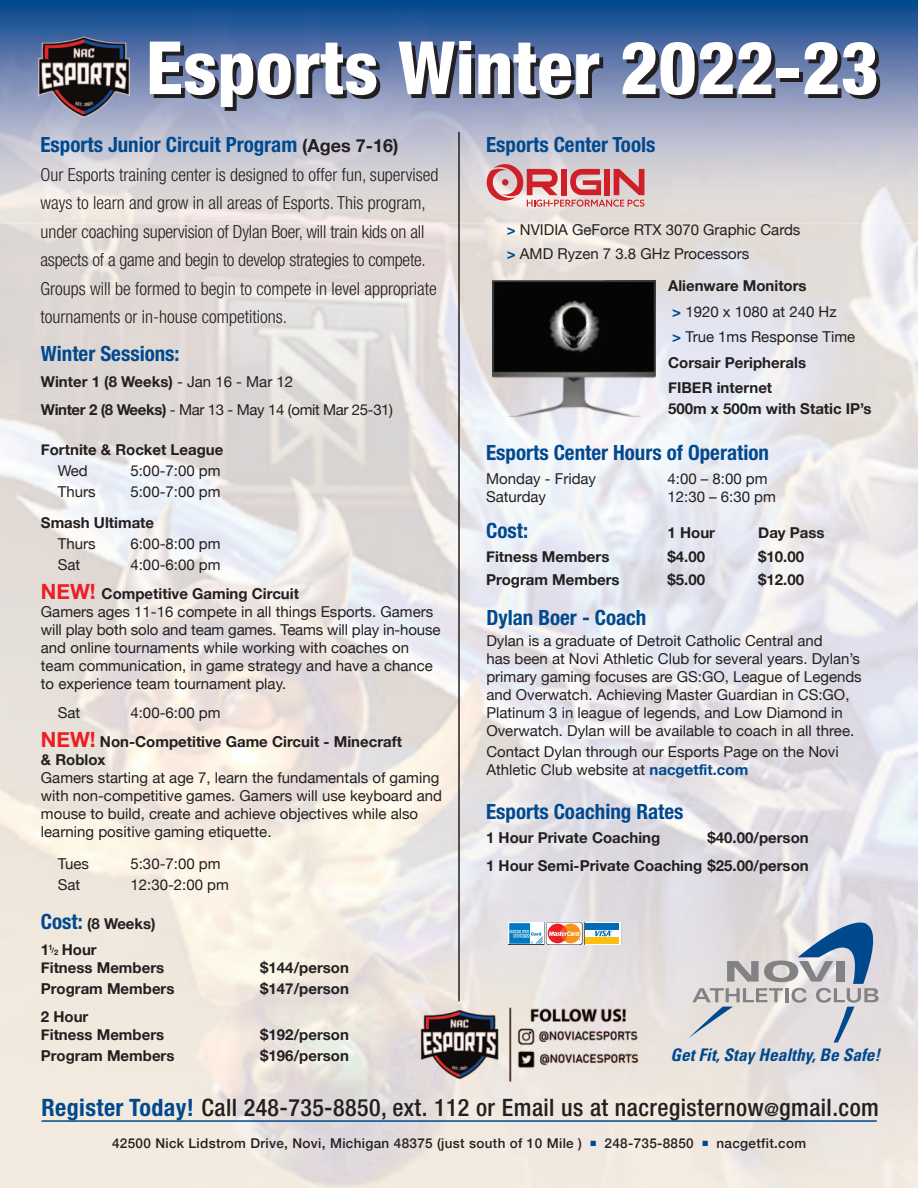
<style>
.page{position:relative;width:918px;height:1188px;background:#fff}
.page>*{position:absolute;margin:0;border:0;box-sizing:border-box;transform-origin:0 0}
.t1{font:800 condensed 73.5px "Helvetica Neue";letter-spacing:.005em;color:#fff}
.t2{font:500 condensed 24px "Helvetica Neue";letter-spacing:.02em;color:#231f20}
.t3{font:700 condensed 21px "Helvetica Neue";color:#01498e}
.t4{font:300 condensed 18px/28.5px "Helvetica Neue";color:#231f20}
.t5{font:italic 700 condensed 17.4px "Univers";color:#01498e}
.t6{font:15px/18px "Helvetica Neue";color:#231f20}
.t7{font:700 15px/21px "Helvetica Neue";color:#231f20}
.t8{font:15px "Helvetica Neue";letter-spacing:-.025em;color:#231f20}
.t9{font:500 13.5px "Helvetica Neue";letter-spacing:.025em;color:#231f20}
.t10{font:700 7.5px "Helvetica Neue";color:#231f20}
.s1{font-stretch:normal;font-size:18px;color:#231f20}
.s2{font-weight:400}
.s3{font-weight:700}
.s4{font-weight:700;font-size:21px;color:#ee1d23}
.s5{font-stretch:condensed;font-size:21px;color:#01498e}
.s6{font-weight:700;color:#01498e}
.s7{font-size:18px}
.s8{color:#01498e}
</style>
<div class="page">
<img style="left:0;top:0;width:918px;height:1188px">
<svg style="left:487px;top:164px;width:157px;height:43px;background:#da9295"></svg>
<img style="left:492px;top:281px;width:163px;height:136px">
<img style="left:413px;top:992px;width:233px;height:91px">
<svg style="left:689px;top:923px;width:190px;height:120px;background:#c4c6cd"></svg>
<img style="left:37px;top:32px;width:94px;height:90px">
<hr style="left:41px;top:1120px;width:836px;height:2px;background:#01498e">
<hr style="left:458px;top:132px;width:2px;height:869px;background:#231f20">
<div style="left:509px;top:922px;width:35px;height:23px;border:1px solid #231f20"></div>
<div style="left:546px;top:922px;width:36px;height:23px;border:1px solid #231f20;border-radius:2px"></div>
<div style="left:509px;top:922px;width:35px;height:22px;background:#fff"></div>
<div style="left:585px;top:922px;width:35px;height:22px;background:#fff"></div>
<div style="left:586px;top:923px;width:33px;height:6px;background:#006bb6"></div>
<div style="left:586px;top:937px;width:33px;height:7px;background:#fdbe12"></div>
<svg style="left:594px;top:929px;width:19px;height:8px"></svg>
<svg style="left:546px;top:922px;width:36px;height:22px"></svg>
<svg style="left:509px;top:923px;width:71px;height:21px"></svg>
<p class="t1" style="left:146px;top:42px;width:734px">Esports Winter 2022-23</p>
<p class="t3" style="left:40px;top:137px;width:360px">Esports Junior Circuit Program <span class="s1">(Ages 7-16)</span></p>
<p class="t4" style="left:40px;top:161px;width:400px">Our Esports training center is designed to offer fun, supervised ways to learn and grow in all areas of Esports. This program, under coaching supervision of Dylan Boer, will train kids on all aspects of a game and begin to develop strategies to compete.<br>Groups will be formed to begin to compete in level appropriate tournaments or in-house competitions.</p>
<p class="t3" style="left:41px;top:346px;width:140px">Winter Sessions:</p>
<p class="t7" style="left:41px;top:370px;width:254px">Winter 1 (8 Weeks) <span class="s2">- Jan 16 - Mar 12</span></p>
<p class="t8" style="left:41px;top:401px;width:354px"><span class="s3">Winter 2 (8 Weeks)</span> - Mar 13 - May 14 (omit Mar 25-31)</p>
<p class="t7" style="left:58px;top:438px;width:167px;text-indent:-17px">Fortnite &amp; Rocket League<br><span class="s2">Wed</span></p>
<p class="t6" style="left:130px;top:461px;width:92px">5:00-7:00 pm</p>
<p class="t6" style="left:58px;top:482px;width:39px">Thurs</p>
<p class="t6" style="left:130px;top:482px;width:92px">5:00-7:00 pm</p>
<p class="t7" style="left:58px;top:512px;width:98px;text-indent:-17px">Smash Ultimate<br><span class="s2">Thurs</span></p>
<p class="t6" style="left:130px;top:535px;width:92px">6:00-8:00 pm</p>
<p class="t6" style="left:58px;top:556px;width:24px">Sat</p>
<p class="t6" style="left:130px;top:556px;width:92px">4:00-6:00 pm</p>
<p class="t6" style="left:41px;top:585px;width:401px"><span class="s4">NEW!</span> <span class="s3">Competitive Gaming Circuit<br></span>Gamers ages 11-16 compete in all things Esports. Gamers will play both solo and team games. Teams will play in-house and online tournaments while working with coaches on team communication, in game strategy and have a chance to experience team tournament play.</p>
<p class="t6" style="left:58px;top:704px;width:24px">Sat</p>
<p class="t6" style="left:130px;top:704px;width:92px">4:00-6:00 pm</p>
<p class="t6" style="left:41px;top:732px;width:403px"><span class="s4">NEW!</span> <span class="s3">Non-Competitive Game Circuit - Minecraft<br>&amp; Roblox<br></span>Gamers starting at age 7, learn the fundamentals of gaming with non-competitive games. Gamers will use keyboard and mouse to build, create and achieve objectives while also learning positive gaming etiquette.</p>
<p class="t6" style="left:58px;top:854px;width:33px">Tues</p>
<p class="t6" style="left:130px;top:854px;width:92px">5:30-7:00 pm</p>
<p class="t6" style="left:58px;top:875px;width:24px">Sat</p>
<p class="t6" style="left:130px;top:875px;width:100px">12:30-2:00 pm</p>
<p class="t7" style="left:41px;top:913px;width:116px"><span class="s5">Cost:</span> (8 Weeks)</p>
<p class="t7" style="left:41px;top:940px;width:125px;line-height:18px">1 Hour<br>Fitness Members</p>
<p class="t10" style="left:49px;top:945px;width:11px">1/2</p>
<p class="t7" style="left:260px;top:956px;width:90px">$144/person</p>
<p class="t7" style="left:41px;top:977px;width:135px">Program Members</p>
<p class="t7" style="left:260px;top:977px;width:90px">$147/person</p>
<p class="t7" style="left:41px;top:1008px;width:125px;line-height:18px">2 Hour<br>Fitness Members</p>
<p class="t7" style="left:260px;top:1024px;width:90px">$192/person</p>
<p class="t7" style="left:41px;top:1045px;width:135px">Program Members</p>
<p class="t7" style="left:260px;top:1045px;width:90px">$196/person</p>
<p class="t3" style="left:486px;top:137px;width:171px">Esports Center Tools</p>
<p class="t6" style="left:507px;top:221px;width:295px"><span class="s6">&gt;</span> NVIDIA GeForce RTX 3070 Graphic Cards</p>
<p class="t6" style="left:507px;top:245px;width:244px"><span class="s6">&gt;</span> AMD Ryzen 7 3.8 GHz Processors</p>
<p class="t7" style="left:668px;top:275px;width:140px">Alienware Monitors</p>
<p class="t6" style="left:672px;top:302px;width:166px"><span class="s6">&gt;</span> 1920 x 1080 at 240 Hz</p>
<p class="t6" style="left:672px;top:328px;width:184px"><span class="s6">&gt;</span> True 1ms Response Time</p>
<p class="t7" style="left:668px;top:351px;width:140px">Corsair Peripherals</p>
<p class="t7" style="left:668px;top:377px;width:205px">FIBER internet<br>500m x 500m with Static IP’s</p>
<p class="t3" style="left:486px;top:445px;width:284px">Esports Center Hours of Operation</p>
<p class="t6" style="left:486px;top:470px;width:112px">Monday - Friday</p>
<p class="t6" style="left:668px;top:470px;width:102px">4:00 – 8:00 pm</p>
<p class="t6" style="left:486px;top:488px;width:62px">Saturday</p>
<p class="t6" style="left:668px;top:488px;width:110px">12:30 – 6:30 pm</p>
<p class="t3" style="left:486px;top:523px;width:43px">Cost:</p>
<p class="t7" style="left:668px;top:522px;width:49px">1 Hour</p>
<p class="t7" style="left:758px;top:522px;width:68px">Day Pass</p>
<p class="t7" style="left:486px;top:546px;width:125px">Fitness Members</p>
<p class="t7" style="left:668px;top:546px;width:39px">$4.00</p>
<p class="t7" style="left:758px;top:546px;width:47px">$10.00</p>
<p class="t7" style="left:486px;top:569px;width:135px">Program Members</p>
<p class="t7" style="left:668px;top:569px;width:39px">$5.00</p>
<p class="t7" style="left:758px;top:569px;width:47px">$12.00</p>
<p class="t3" style="left:486px;top:611px;width:162px">Dylan Boer - Coach</p>
<p class="t6" style="left:486px;top:632px;width:377px">Dylan is a graduate of Detroit Catholic Central and<br>has been at Novi Athletic Club for several years. Dylan’s primary gaming focuses are GS:GO, League of Legends and Overwatch. Achieving Master Guardian in CS:GO, Platinum 3 in league of legends, and Low Diamond in Overwatch. Dylan will be available to coach in all three.</p>
<p class="t6" style="left:486px;top:743px;width:354px">Contact Dylan through our Esports Page on the Novi<br>Athletic Club website at <span class="s6">nacgetfit.com</span></p>
<p class="t3" style="left:486px;top:804px;width:199px">Esports Coaching Rates</p>
<p class="t7" style="left:486px;top:826px;width:176px">1 Hour Private Coaching</p>
<p class="t7" style="left:708px;top:826px;width:103px">$40.00/person</p>
<p class="t7" style="left:486px;top:855px;width:324px">1 Hour Semi-Private Coaching $25.00/person</p>
<p class="t5" style="left:671px;top:1049px;width:215px">GetFit,Stay Healthy,Be Safe!</p>
<p class="t2" style="left:41px;top:1099px;width:839px"><span class="s6">Register Today!</span> Call 248-735-8850, ext. 112 or Email us at nacregisternow<span class="s7">@</span>gmail.com</p>
<p class="t9" style="left:112px;top:1135px;width:696px">42500 Nick Lidstrom Drive, Novi, Michigan 48375 (just south of 10 Mile ) <span class="s8">■</span> 248-735-8850 <span class="s8">■</span> nacgetfit.com</p>
</div>
